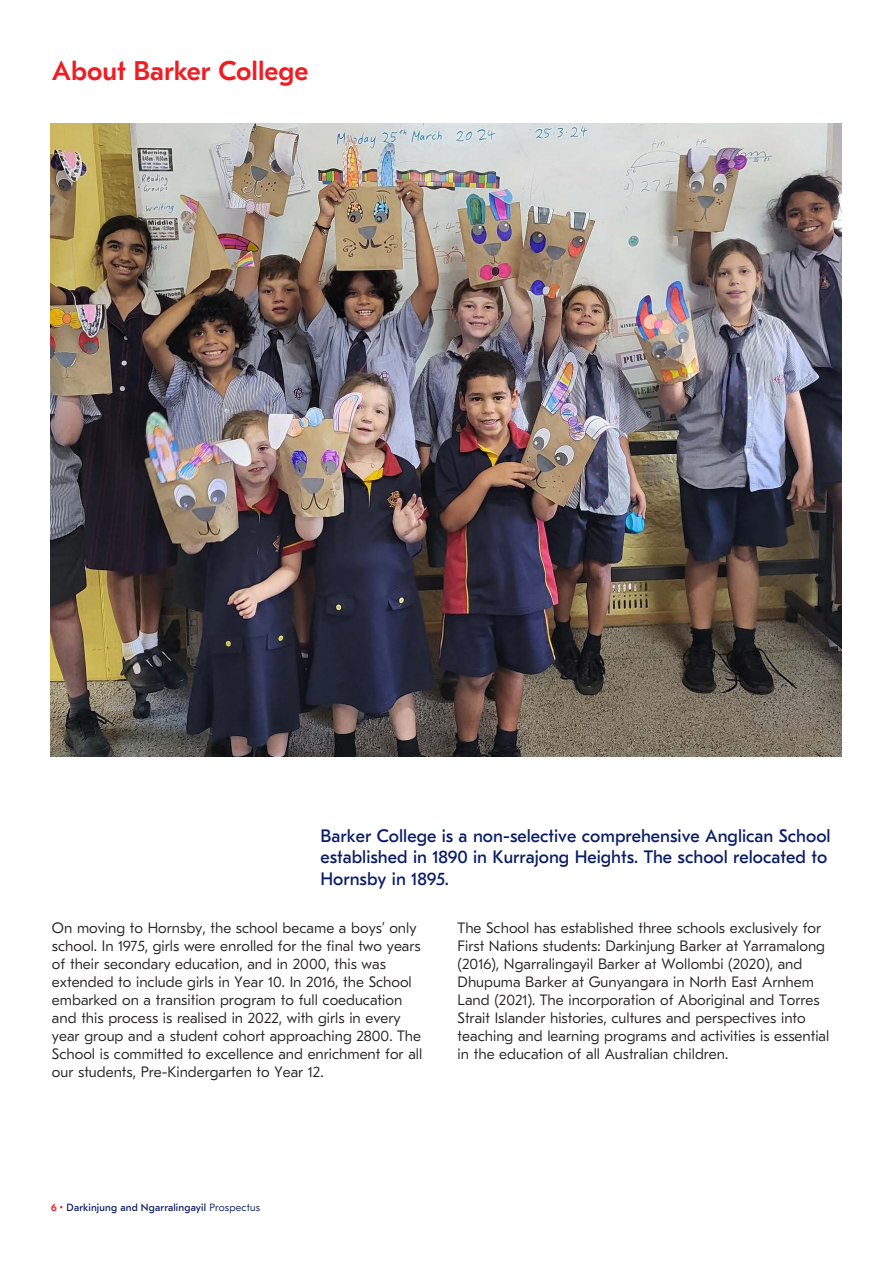
<style>
.page{position:relative;width:893px;height:1263px;background:#fff}
.page>*{position:absolute;margin:0;border:0;box-sizing:border-box;transform-origin:0 0}
.Main_title{font:500 27px "GT Eesti Text";color:#ee1d23}
.Main_title-2{font:18px/21.6px "GT Eesti Text";color:#091b63}
.Body_copy{font:300 15px/18px "GT Eesti Text";color:#231f20}
.t1{font:10.5px "GT Eesti Text";letter-spacing:.015em;color:#091b63}
.s1{font-weight:500;color:#ee1d23}
.s2{color:#ee1d23}
.s3{font-weight:300}
</style>
<div class="page">
<img style="left:51px;top:123px;width:790px;height:633px">
<p class="Main_title" style="left:52px;top:56px;width:258px">About Barker College</p>
<p class="Main_title-2" style="left:320px;top:825px;width:512px">Barker College is a non-selective comprehensive Anglican School established in 1890 in Kurrajong Heights. The school relocated to<br>Hornsby in 1895.</p>
<p class="Body_copy" style="left:52px;top:919px;width:372px">On moving to Hornsby, the school became a boys’ only school. In 1975, girls were enrolled for the final two years of their secondary education, and in 2000, this was extended to include girls in Year 10. In 2016, the School embarked on a transition program to full coeducation and this process is realised in 2022, with girls in every year group and a student cohort approaching 2800. The School is committed to excellence and enrichment for all our students, Pre-Kindergarten to Year 12.</p>
<p class="Body_copy" style="left:458px;top:919px;width:373px">The School has established three schools exclusively for First Nations students: Darkinjung Barker at Yarramalong (2016), Ngarralingayil Barker at Wollombi (2020), and Dhupuma Barker at Gunyangara in North East Arnhem Land (2021). The incorporation of Aboriginal and Torres Strait Islander histories, cultures and perspectives into teaching and learning programs and activities is essential in the education of all Australian children.</p>
<p class="t1" style="left:51px;top:1202px;width:211px"><span class="s1">6</span> <span class="s2">•</span> Darkinjung and Ngarralingayil <span class="s3">Prospectus</span></p>
</div>
